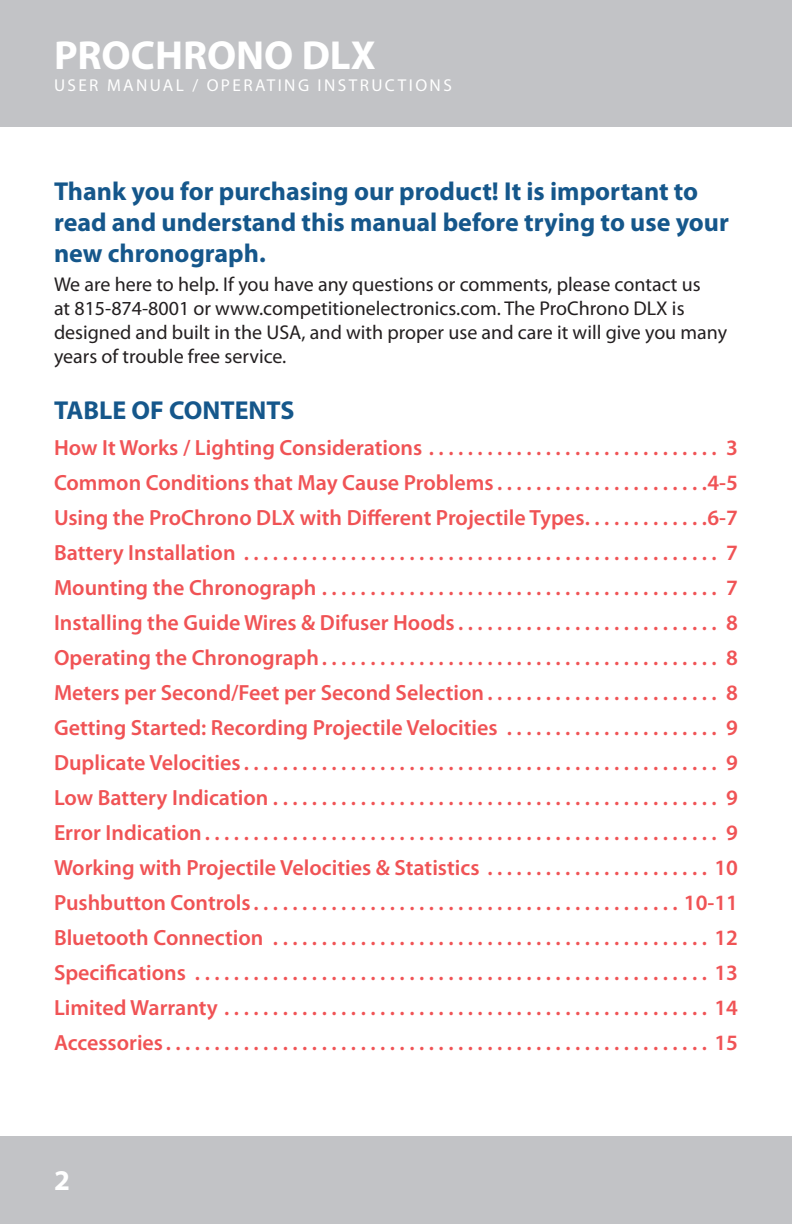
<style>
.page{position:relative;width:792px;height:1224px;background:#fff}
.page>*{position:absolute;margin:0;border:0;box-sizing:border-box;transform-origin:0 0}
.t1{font:700 40.6px "Myriad Pro";color:#fff}
.t2{font:700 28.6px "Myriad Pro";color:#fff}
.t3{font:700 26px/31.2px "Myriad Pro";color:#15578b}
.t4{font:600 22px/35px "Myriad Pro";color:#f05355;text-align:justify}
.t5{font:20px/24px "Myriad Pro";color:#231f20}
.t6{font:17.2px "Myriad Pro";letter-spacing:.14em;color:#fff}
</style>
<div class="page">
<div style="left:0;top:0;width:792px;height:127px;background:#c2c3c6"></div>
<div style="left:0;top:1136px;width:792px;height:88px;background:#c2c3c6"></div>
<h1 class="t1" style="left:54px;top:29px;width:323px">PROCHRONO DLX</h1>
<p class="t6" style="left:54px;top:75px;width:399px">USER MANUAL / OPERATING INSTRUCTIONS</p>
<p class="t3" style="left:54px;top:174px;width:676px">Thank you for purchasing our product! It is important to read and understand this manual before trying to use your new chronograph.</p>
<p class="t5" style="left:54px;top:272px;width:675px">We are here to help. If you have any questions or comments, please contact us<br>at 815-874-8001 or www.competitionelectronics.com. The ProChrono DLX is designed and built in the USA, and with proper use and care it will give you many years of trouble free service.</p>
<p class="t3" style="left:54px;top:394px;width:242px">TABLE OF CONTENTS</p>
<p class="t4" style="left:54px;top:430px;width:686px">How It Works / Lighting Considerations . . . . . . . . . . . . . . . . . . . . . . . . . . . . . . 3<br>Common Conditions that May Cause Problems . . . . . . . . . . . . . . . . . . . . . 4-5<br>Using the ProChrono DLX with Different Projectile Types . . . . . . . . . . . . 6-7<br>Battery Installation . . . . . . . . . . . . . . . . . . . . . . . . . . . . . . . . . . . . . . . . . . . . . . . . . 7<br>Mounting the Chronograph . . . . . . . . . . . . . . . . . . . . . . . . . . . . . . . . . . . . . . . . . 7<br>Installing the Guide Wires &amp; Difuser Hoods . . . . . . . . . . . . . . . . . . . . . . . . . . . 8<br>Operating the Chronograph . . . . . . . . . . . . . . . . . . . . . . . . . . . . . . . . . . . . . . . . . 8<br>Meters per Second/Feet per Second Selection . . . . . . . . . . . . . . . . . . . . . . . . 8<br>Getting Started: Recording Projectile Velocities . . . . . . . . . . . . . . . . . . . . . . 9<br>Duplicate Velocities . . . . . . . . . . . . . . . . . . . . . . . . . . . . . . . . . . . . . . . . . . . . . . . . . 9<br>Low Battery Indication . . . . . . . . . . . . . . . . . . . . . . . . . . . . . . . . . . . . . . . . . . . . . . 9<br>Error Indication . . . . . . . . . . . . . . . . . . . . . . . . . . . . . . . . . . . . . . . . . . . . . . . . . . . . . 9<br>Working with Projectile Velocities &amp; Statistics . . . . . . . . . . . . . . . . . . . . . . . 10<br>Pushbutton Controls . . . . . . . . . . . . . . . . . . . . . . . . . . . . . . . . . . . . . . . . . . . . 10-11<br>Bluetooth Connection . . . . . . . . . . . . . . . . . . . . . . . . . . . . . . . . . . . . . . . . . . . . . 12<br>Specifications . . . . . . . . . . . . . . . . . . . . . . . . . . . . . . . . . . . . . . . . . . . . . . . . . . . . . 13<br>Limited Warranty . . . . . . . . . . . . . . . . . . . . . . . . . . . . . . . . . . . . . . . . . . . . . . . . . . 14<br>Accessories . . . . . . . . . . . . . . . . . . . . . . . . . . . . . . . . . . . . . . . . . . . . . . . . . . . . . . . . 15</p>
<h2 class="t2" style="left:54px;top:1161px;width:17px">2</h2>
</div>
